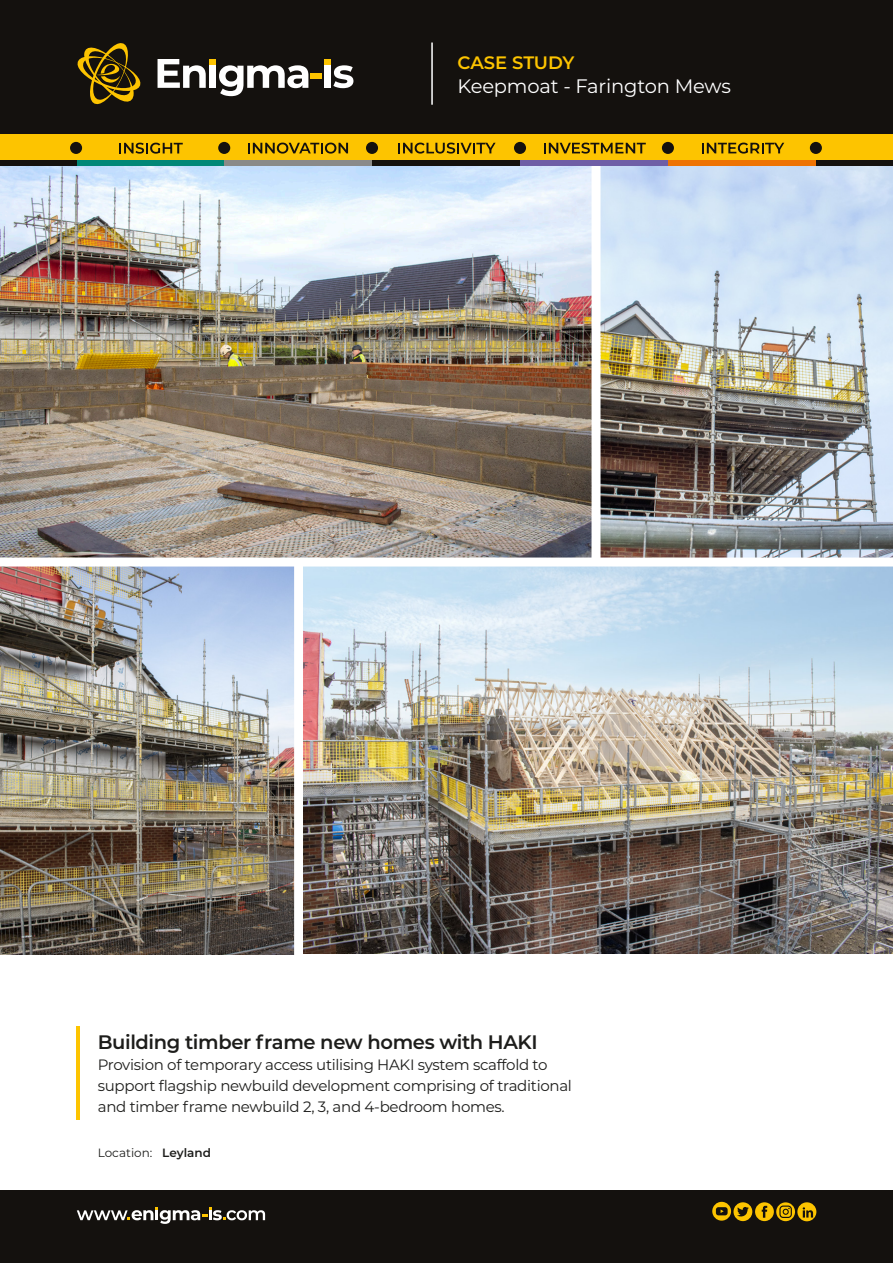
<style>
.page{position:relative;width:893px;height:1263px;background:#fff}
.page>*{position:absolute;margin:0;border:0;box-sizing:border-box;transform-origin:0 0}
.t1{font:600 19.5px "Montserrat";letter-spacing:-.02em;color:#1d1d1b}
.t2{font:19.5px "Montserrat";letter-spacing:-.01em;color:#fff}
.t3{font:600 18px "Montserrat";letter-spacing:-.01em;color:#fdc400}
.t4{font:15px/21px "Montserrat";letter-spacing:-.02em;color:#1d1d1b}
.t5{font:12px "Montserrat";color:#1d1d1b}
.s1{font-weight:600}
</style>
<div class="page">
<img style="left:0;top:566px;width:294px;height:388px">
<img style="left:303px;top:566px;width:590px;height:388px">
<img style="left:600px;top:165px;width:293px;height:392px">
<img style="left:0;top:165px;width:591px;height:392px">
<div style="left:0;top:0;width:893px;height:156px;background:#14110e"></div>
<hr style="left:431px;top:43px;width:2px;height:62px;background:#fff">
<div style="left:0;top:134px;width:893px;height:31px;background:#fdc400"></div>
<svg style="left:119px;top:143px;width:64px;height:11px"></svg>
<svg style="left:248px;top:143px;width:100px;height:11px"></svg>
<svg style="left:544px;top:143px;width:102px;height:11px"></svg>
<svg style="left:702px;top:143px;width:82px;height:11px"></svg>
<div style="left:514px;top:142px;width:12px;height:12px;background:#14110e;border-radius:50%"></div>
<div style="left:662px;top:142px;width:12px;height:12px;background:#14110e;border-radius:50%"></div>
<div style="left:366px;top:142px;width:12px;height:12px;background:#14110e;border-radius:50%"></div>
<div style="left:218px;top:142px;width:12px;height:12px;background:#14110e;border-radius:50%"></div>
<div style="left:70px;top:142px;width:12px;height:12px;background:#14110e;border-radius:50%"></div>
<div style="left:76px;top:160px;width:148px;height:5px;background:#008777"></div>
<div style="left:224px;top:160px;width:148px;height:5px;background:#8a8a89"></div>
<div style="left:372px;top:160px;width:148px;height:5px;background:#14110e"></div>
<div style="left:520px;top:160px;width:148px;height:5px;background:#6f5ea6"></div>
<div style="left:0;top:160px;width:76px;height:5px;background:#14110e"></div>
<div style="left:668px;top:160px;width:148px;height:5px;background:#ee7303"></div>
<div style="left:816px;top:160px;width:77px;height:5px;background:#14110e"></div>
<div style="left:810px;top:142px;width:12px;height:12px;background:#14110e;border-radius:50%"></div>
<svg style="left:398px;top:143px;width:98px;height:11px"></svg>
<svg style="left:77px;top:43px;width:64px;height:62px"></svg>
<svg style="left:158px;top:59px;width:150px;height:37px"></svg>
<div style="left:311px;top:74px;width:11px;height:5px;background:#fdc400"></div>
<svg style="left:324px;top:59px;width:29px;height:29px"></svg>
<div style="left:0;top:1191px;width:893px;height:72px;background:#14110e"></div>
<svg style="left:712px;top:1202px;width:19px;height:18px"></svg>
<svg style="left:716px;top:1207px;width:12px;height:8px"></svg>
<svg style="left:733px;top:1202px;width:19px;height:19px"></svg>
<svg style="left:737px;top:1207px;width:12px;height:10px"></svg>
<div style="left:755px;top:1202px;width:19px;height:19px;background:#fdc400;border-radius:50%"></div>
<svg style="left:762px;top:1206px;width:5px;height:12px"></svg>
<svg style="left:776px;top:1202px;width:19px;height:19px"></svg>
<svg style="left:779px;top:1205px;width:13px;height:13px"></svg>
<svg style="left:797px;top:1202px;width:19px;height:19px"></svg>
<svg style="left:803px;top:1207px;width:10px;height:10px"></svg>
<hr style="left:77px;top:1026px;width:3px;height:94px;background:#fdc400">
<svg style="left:77px;top:1207px;width:188px;height:17px"></svg>
<p class="t3" style="left:458px;top:50px;width:118px">CASE STUDY</p>
<p class="t2" style="left:458px;top:72px;width:275px">Keepmoat - Farington Mews</p>
<p class="t1" style="left:98px;top:1028px;width:441px">Building timber frame new homes with HAKI</p>
<p class="t4" style="left:98px;top:1054px;width:476px">Provision of temporary access utilising HAKI system scaffold to support flagship newbuild development comprising of traditional and timber frame newbuild 2, 3, and 4-bedroom homes.</p>
<p class="t5" style="left:98px;top:1144px;width:115px">Location: <span class="s1">Leyland</span></p>
</div>
